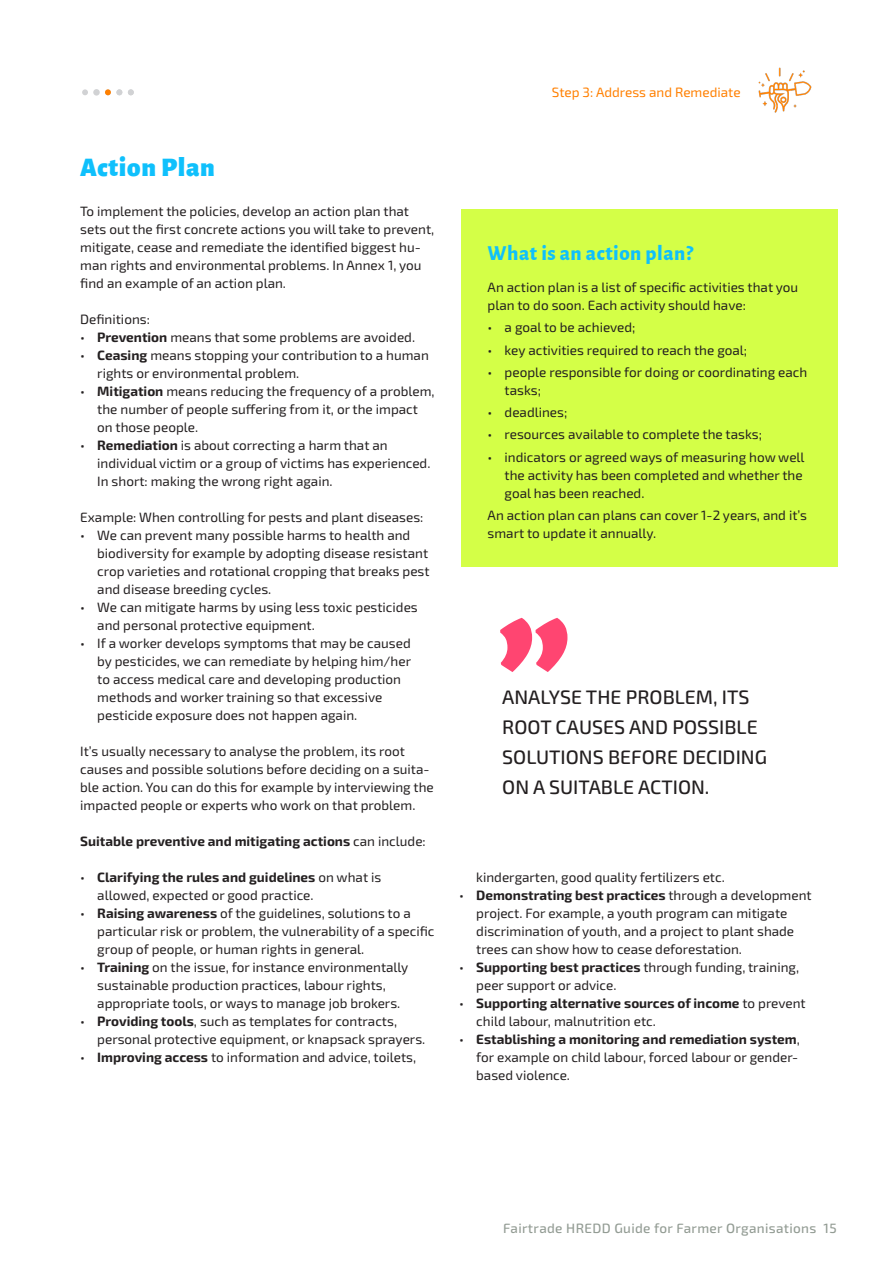
<style>
.page{position:relative;width:893px;height:1263px;background:#fff}
.page>*{position:absolute;margin:0;border:0;box-sizing:border-box;transform-origin:0 0}
.Heading_3{font:900 27px "Alegreya Sans";letter-spacing:.025em;color:#0fc0fc}
.Heading_4{font:800 21px "Alegreya Sans";letter-spacing:.025em;color:#0fc0fc}
.quote{font:500 19.5px/30px "Exo 2";color:#231f20}
.Body_text___bullet_p{font:13.5px/18px "Exo 2";color:#231f20}
.Bodytext_9_12{font:13.5px/18px "Exo 2";color:#231f20}
.Body_text___bullet_p-2{font:700 13.5px "Exo 2";color:#231f20}
.t1{font:500 13.5px "Exo 2";letter-spacing:.025em;color:#939c94}
.Bodytext_2___9_12{font:13.5px "Exo 2";color:#ff8000}
.s1{font-weight:700}
.s2{font-weight:400}
</style>
<div class="page">
<div style="left:461px;top:209px;width:377px;height:358px;background:#d4ff47"></div>
<svg style="left:500px;top:618px;width:67px;height:54px"></svg>
<img style="left:758px;top:67px;width:54px;height:46px">
<svg style="left:82px;top:89px;width:6px;height:6px"></svg>
<div style="left:93px;top:89px;width:7px;height:7px;background:#d1d2d4;border-radius:50%"></div>
<svg style="left:105px;top:89px;width:17px;height:6px"></svg>
<svg style="left:128px;top:89px;width:6px;height:6px"></svg>
<p class="Heading_3" style="left:80px;top:145px;width:136px">Action Plan</p>
<p class="Body_text___bullet_p" style="left:80px;top:202px;width:355px">To implement the policies, develop an action plan that sets out the first concrete actions you will take to prevent, mitigate, cease and remediate the identified biggest hu&shy;man rights and environmental problems. In Annex 1, you find an example of an action plan.</p>
<p class="Body_text___bullet_p" style="left:80px;top:310px;width:71px">Definitions:</p>
<p class="Body_text___bullet_p" style="left:80px;top:328px;width:336px">• <span class="s1">Prevention</span> means that some problems are avoided.</p>
<p class="Body_text___bullet_p" style="left:97px;top:346px;width:333px;text-indent:-17px">• <span class="s1">Ceasing</span> means stopping your contribution to a human rights or environmental problem.</p>
<p class="Body_text___bullet_p" style="left:97px;top:382px;width:339px;text-indent:-17px">• <span class="s1">Mitigation</span> means reducing the frequency of a problem, the number of people suffering from it, or the impact on those people.</p>
<p class="Body_text___bullet_p" style="left:97px;top:436px;width:335px;text-indent:-17px">• <span class="s1">Remediation</span> is about correcting a harm that an individual victim or a group of victims has experienced.<br>In short: making the wrong right again.</p>
<p class="Body_text___bullet_p" style="left:80px;top:508px;width:345px">Example: When controlling for pests and plant diseases:</p>
<p class="Body_text___bullet_p" style="left:97px;top:526px;width:334px;text-indent:-17px">• We can prevent many possible harms to health and biodiversity for example by adopting disease resistant crop varieties and rotational cropping that breaks pest and disease breeding cycles.</p>
<p class="Body_text___bullet_p" style="left:97px;top:598px;width:322px;text-indent:-17px">• We can mitigate harms by using less toxic pesticides and personal protective equipment.</p>
<p class="Body_text___bullet_p" style="left:97px;top:634px;width:315px;text-indent:-17px">• If a worker develops symptoms that may be caused by pesticides, we can remediate by helping him/her to access medical care and developing production methods and worker training so that excessive pesticide exposure does not happen again.</p>
<p class="Body_text___bullet_p" style="left:80px;top:742px;width:355px">It’s usually necessary to analyse the problem, its root causes and possible solutions before deciding on a suita&shy;ble action. You can do this for example by interviewing the impacted people or experts who work on that problem.</p>
<p class="Body_text___bullet_p-2" style="left:80px;top:831px;width:347px">Suitable preventive and mitigating actions <span class="s2">can include:</span></p>
<p class="Body_text___bullet_p" style="left:97px;top:868px;width:286px;text-indent:-17px">• <span class="s1">Clarifying the rules and guidelines</span> on what is allowed, expected or good practice.</p>
<p class="Body_text___bullet_p" style="left:97px;top:904px;width:339px;text-indent:-17px">• <span class="s1">Raising awareness</span> of the guidelines, solutions to a particular risk or problem, the vulnerability of a specific group of people, or human rights in general.</p>
<p class="Body_text___bullet_p" style="left:97px;top:958px;width:313px;text-indent:-17px">• <span class="s1">Training</span> on the issue, for instance environmentally sustainable production practices, labour rights, appropriate tools, or ways to manage job brokers.</p>
<p class="Body_text___bullet_p" style="left:97px;top:1012px;width:330px;text-indent:-17px">• <span class="s1">Providing tools</span>, such as templates for contracts, personal protective equipment, or knapsack sprayers.</p>
<p class="Body_text___bullet_p" style="left:80px;top:1048px;width:337px">• <span class="s1">Improving access</span> to information and advice, toilets,</p>
<p class="Bodytext_2___9_12" style="left:552px;top:83px;width:190px">Step 3: Address and Remediate</p>
<p class="Heading_4" style="left:488px;top:237px;width:207px">What is an action plan?</p>
<p class="Bodytext_9_12" style="left:488px;top:278px;width:312px">An action plan is a list of specific activities that you plan to do soon. Each activity should have:</p>
<p class="Body_text___bullet_p" style="left:488px;top:318px;width:149px">• a goal to be achieved;</p>
<p class="Body_text___bullet_p" style="left:488px;top:340px;width:261px">• key activities required to reach the goal;</p>
<p class="Body_text___bullet_p" style="left:505px;top:363px;width:304px;text-indent:-17px">• people responsible for doing or coordinating each tasks;</p>
<p class="Body_text___bullet_p" style="left:488px;top:403px;width:81px">• deadlines;</p>
<p class="Body_text___bullet_p" style="left:488px;top:425px;width:276px">• resources available to complete the tasks;</p>
<p class="Body_text___bullet_p" style="left:505px;top:447px;width:301px;text-indent:-17px">• indicators or agreed ways of measuring how well the activity has been completed and whether the goal has been reached.</p>
<p class="Bodytext_9_12" style="left:488px;top:506px;width:321px">An action plan can plans can cover 1-2 years, and it’s smart to update it annually.</p>
<p class="quote" style="left:502px;top:682px;width:266px">ANALYSE THE PROBLEM, ITS<br>ROOT CAUSES AND POSSIBLE<br>SOLUTIONS BEFORE DECIDING<br>ON A SUITABLE ACTION.</p>
<p class="Body_text___bullet_p" style="left:476px;top:868px;width:250px">kindergarten, good quality fertilizers etc.</p>
<p class="Body_text___bullet_p" style="left:476px;top:886px;width:337px;text-indent:-17px">• <span class="s1">Demonstrating best practices</span> through a development project. For example, a youth program can mitigate discrimination of youth, and a project to plant shade trees can show how to cease deforestation.</p>
<p class="Body_text___bullet_p" style="left:476px;top:958px;width:324px;text-indent:-17px">• <span class="s1">Supporting best practices</span> through funding, training, peer support or advice.</p>
<p class="Body_text___bullet_p" style="left:476px;top:994px;width:331px;text-indent:-17px">• <span class="s1">Supporting alternative sources of income</span> to prevent child labour, malnutrition etc.</p>
<p class="Body_text___bullet_p" style="left:476px;top:1030px;width:325px;text-indent:-17px">• <span class="s1">Establishing a monitoring and remediation system</span>, for example on child labour, forced labour or gender&shy;based violence.</p>
<p class="t1" style="left:503px;top:1218px;width:335px">Fairtrade HREDD Guide for Farmer Organisations 15</p>
</div>
